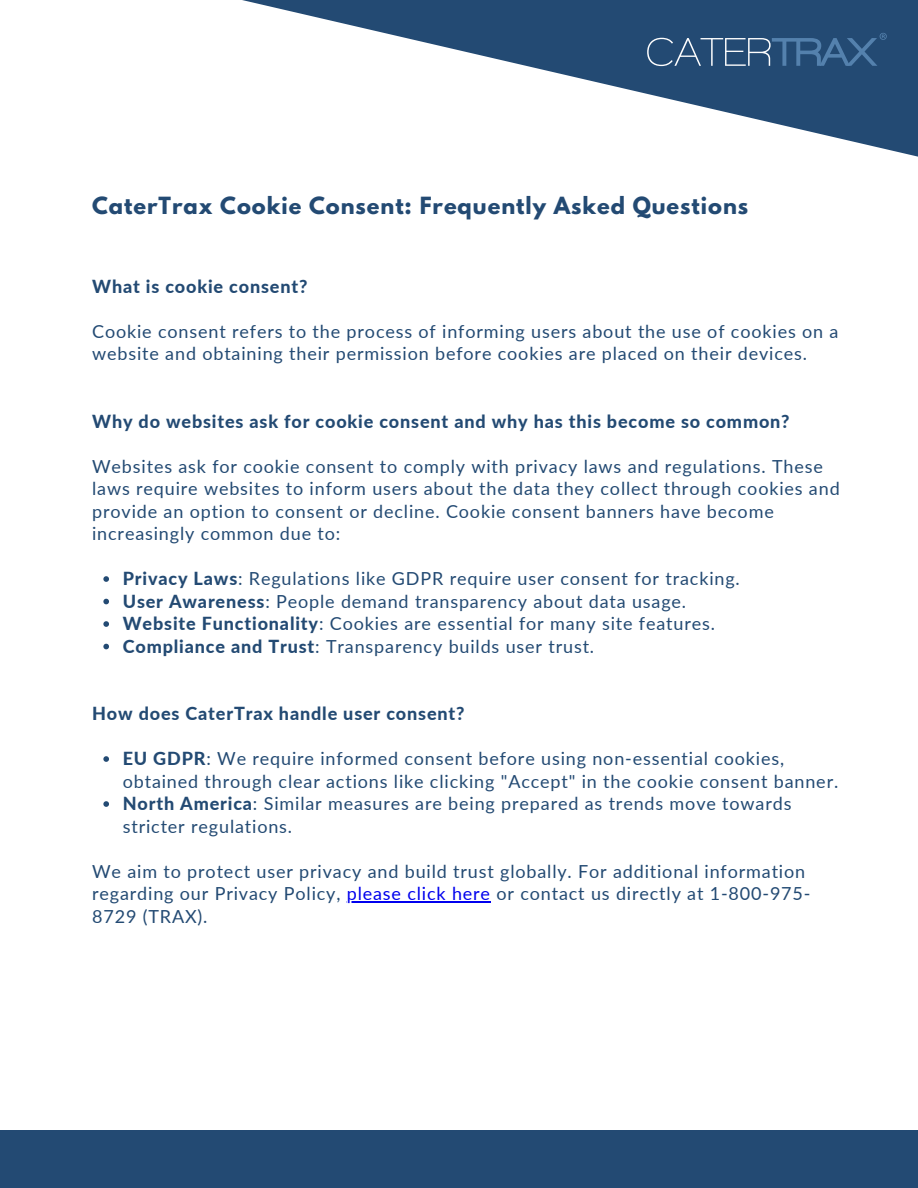
<style>
.page{position:relative;width:918px;height:1188px;background:#fff}
.page>*{position:absolute;margin:0;border:0;box-sizing:border-box;transform-origin:0 0}
.t1{font:700 21px "League Spartan";letter-spacing:.045em;color:#234a73}
.t2{font:18px/22.5px "Lato";letter-spacing:.045em;color:#234a73}
.t3{font:800 18px "Lato";letter-spacing:.045em;color:#234a73}
.s1{font-weight:800}
.s2{color:#00e}
</style>
<div class="page">
<svg style="left:105px;top:0;width:813px;height:605px"></svg>
<svg style="left:103px;top:576px;width:6px;height:6px"></svg>
<svg style="left:103px;top:599px;width:6px;height:5px"></svg>
<svg style="left:103px;top:621px;width:6px;height:6px"></svg>
<svg style="left:103px;top:644px;width:6px;height:5px"></svg>
<svg style="left:103px;top:756px;width:6px;height:6px"></svg>
<svg style="left:103px;top:801px;width:6px;height:6px"></svg>
<hr style="left:347px;top:901px;width:144px;height:1px;background:#00e">
<div style="left:0;top:1131px;width:918px;height:57px;background:#234a73"></div>
<svg style="left:647px;top:33px;width:240px;height:33px;background:#385d84"></svg>
<p class="t1" style="left:92px;top:195px;width:658px">CaterTrax Cookie Consent: Frequently Asked Questions</p>
<p class="t3" style="left:92px;top:275px;width:217px">What is cookie consent?</p>
<p class="t2" style="left:92px;top:320px;width:748px">Cookie consent refers to the process of informing users about the use of cookies on a website and obtaining their permission before cookies are placed on their devices.</p>
<p class="t3" style="left:92px;top:410px;width:699px">Why do websites ask for cookie consent and why has this become so common?</p>
<h1 class="t2" style="left:92px;top:455px;width:749px">Websites ask for cookie consent to comply with privacy laws and regulations. These laws require websites to inform users about the data they collect through cookies and provide an option to consent or decline. Cookie consent banners have become increasingly common due to:</h1>
<h2 class="t2" style="left:123px;top:567px;width:619px"><span class="s1">Privacy Laws</span>: Regulations like GDPR require user consent for tracking.</h2>
<p class="t2" style="left:123px;top:590px;width:565px"><span class="s1">User Awareness</span>: People demand transparency about data usage.</p>
<h2 class="t2" style="left:123px;top:612px;width:594px"><span class="s1">Website Functionality</span>: Cookies are essential for many site features.</h2>
<p class="t2" style="left:123px;top:635px;width:473px"><span class="s1">Compliance and Trust</span>: Transparency builds user trust.</p>
<p class="t3" style="left:92px;top:702px;width:374px">How does CaterTrax handle user consent?</p>
<p class="t2" style="left:123px;top:747px;width:717px"><span class="s1">EU GDPR</span>: We require informed consent before using non-essential cookies, obtained through clear actions like clicking "Accept" in the cookie consent banner.</p>
<p class="t2" style="left:123px;top:792px;width:670px"><span class="s1">North America</span>: Similar measures are being prepared as trends move towards stricter regulations.</p>
<p class="t2" style="left:92px;top:860px;width:720px">We aim to protect user privacy and build trust globally. For additional information regarding our Privacy Policy, <span class="s2">please click here</span> or contact us directly at 1-800-975-</p>
<h2 class="t2" style="left:92px;top:905px;width:117px">8729 (TRAX).</h2>
</div>
